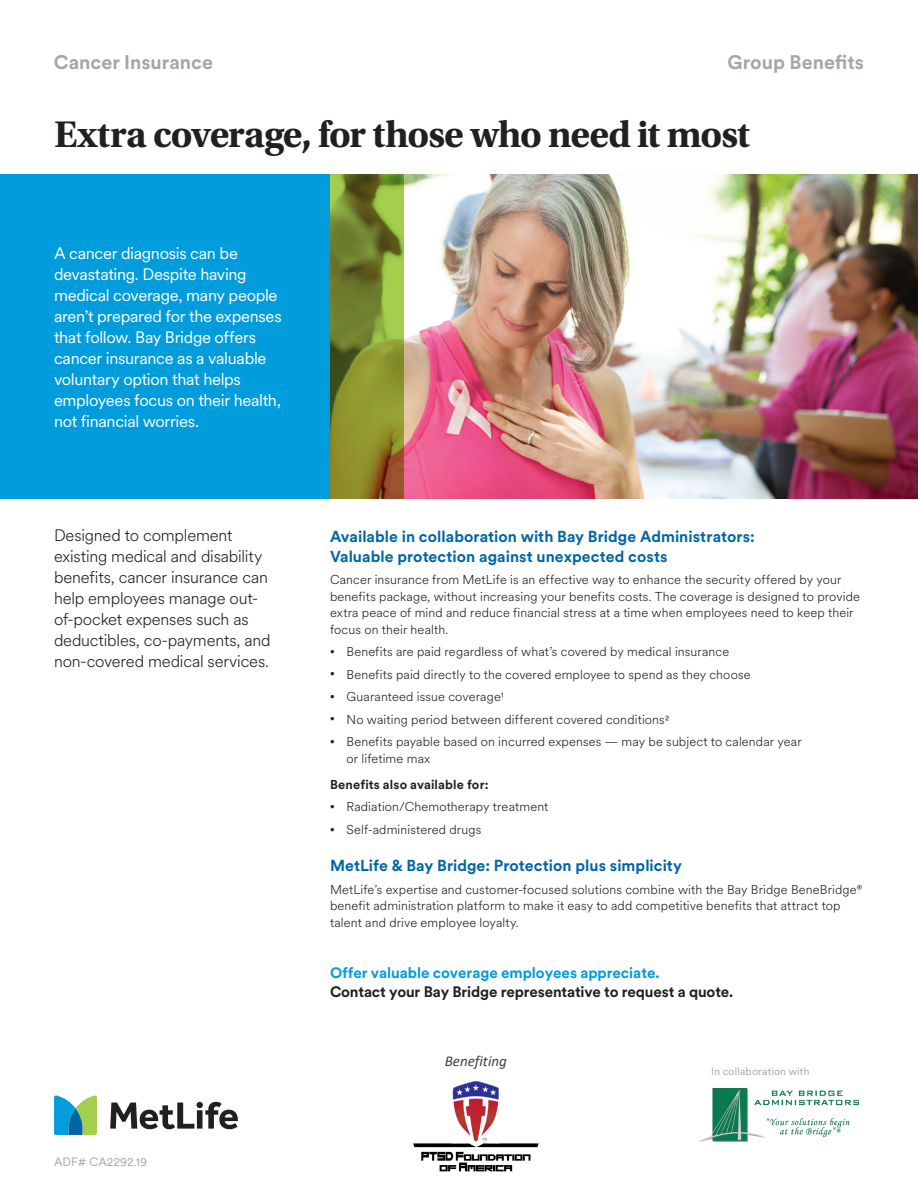
<style>
.page{position:relative;width:918px;height:1188px;background:#fff}
.page>*{position:absolute;margin:0;border:0;box-sizing:border-box;transform-origin:0 0}
.t1{font:700 39px "Utopia Std";letter-spacing:-.025em;color:#231f20}
.t2{font:700 19.5px "Met Life Circular";color:#a3a7a9}
.t3{font:16.5px/21px "Met Life Circular";letter-spacing:-.02em;color:#fff}
.t4{font:300 16.5px/21px "Met Life Circular";letter-spacing:-.01em;color:#231f20}
.t5{font:700 15.75px/19.5px "Met Life Circular";letter-spacing:.005em;color:#0066a5}
.t6{font:700 15px "Met Life Circular";letter-spacing:-.01em;color:#231f20}
.t7{font:700 15px "Met Life Circular";color:#009cdc}
.t8{font:italic 15px "Calibri";color:#404040}
.t9{font:300 12.75px/16.5px "Met Life Circular";letter-spacing:.01em;color:#231f20}
.t10{font:700 12.75px "Met Life Circular";letter-spacing:.01em;color:#231f20}
.t11{font:12px "Met Life Circular";color:#a3a7a9}
.t12{font:10.5px "Met Life Circular";letter-spacing:.015em;color:#a3a7a9}
</style>
<div class="page">
<img style="left:404px;top:175px;width:514px;height:324px">
<div style="left:0;top:175px;width:330px;height:324px;background:#009cdc"></div>
<svg style="left:330px;top:175px;width:74px;height:324px;background:#80892e"></svg>
<svg style="left:110px;top:1102px;width:128px;height:27px"></svg>
<svg style="left:54px;top:1095px;width:43px;height:40px;background:#5bb2a5"></svg>
<img style="left:699px;top:1089px;width:161px;height:53px">
<img style="left:413px;top:1080px;width:126px;height:92px">
<h2 class="t2" style="left:54px;top:48px;width:161px">Cancer Insurance</h2>
<h2 class="t2" style="left:728px;top:48px;width:138px">Group Benefits</h2>
<h1 class="t1" style="left:54px;top:112px;width:698px">Extra coverage, for those who need it most</h1>
<p class="t3" style="left:54px;top:242px;width:229px">A cancer diagnosis can be devastating. Despite having medical coverage, many people aren’t prepared for the expenses that follow. Bay Bridge offers cancer insurance as a valuable voluntary option that helps employees focus on their health, not financial worries.</p>
<p class="t4" style="left:54px;top:524px;width:218px">Designed to complement existing medical and disability benefits, cancer insurance can help employees manage out&shy;of-pocket expenses such as deductibles, co-payments, and non-covered medical services.</p>
<p class="t11" style="left:54px;top:1154px;width:95px">ADF# CA2292.19</p>
<p class="t5" style="left:330px;top:526px;width:426px">Available in collaboration with Bay Bridge Administrators:<br>Valuable protection against unexpected costs</p>
<p class="t9" style="left:330px;top:571px;width:532px">Cancer insurance from MetLife is an effective way to enhance the security offered by your benefits package, without increasing your benefits costs. The coverage is designed to provide extra peace of mind and reduce financial stress at a time when employees need to keep their focus on their health.</p>
<p class="t9" style="left:330px;top:643px;width:401px"><sup>•</sup> Benefits are paid regardless of what’s covered by medical insurance</p>
<p class="t9" style="left:330px;top:665px;width:422px"><sup>•</sup> Benefits paid directly to the covered employee to spend as they choose</p>
<p class="t9" style="left:330px;top:688px;width:175px"><sup>•</sup> Guaranteed issue coverage1</p>
<p class="t9" style="left:330px;top:710px;width:341px"><sup>•</sup> No waiting period between different covered conditions2</p>
<p class="t9" style="left:346px;top:733px;width:457px;text-indent:-16px"><sup>•</sup> Benefits payable based on incurred expenses — may be subject to calendar year or lifetime max</p>
<p class="t10" style="left:330px;top:776px;width:160px">Benefits also available for:</p>
<p class="t9" style="left:330px;top:798px;width:220px"><sup>•</sup> Radiation/Chemotherapy treatment</p>
<p class="t9" style="left:330px;top:821px;width:153px"><sup>•</sup> Self-administered drugs</p>
<p class="t5" style="left:330px;top:856px;width:354px">MetLife &amp; Bay Bridge: Protection plus simplicity</p>
<p class="t9" style="left:330px;top:881px;width:534px">MetLife’s expertise and customer-focused solutions combine with the Bay Bridge BeneBridge® benefit administration platform to make it easy to add competitive benefits that attract top talent and drive employee loyalty.</p>
<p class="t7" style="left:330px;top:962px;width:331px">Offer valuable coverage employees appreciate.</p>
<p class="t6" style="left:330px;top:982px;width:405px">Contact your Bay Bridge representative to request a quote.</p>
<p class="t8" style="left:445px;top:1050px;width:64px">Benefiting</p>
<p class="t12" style="left:711px;top:1065px;width:100px">In collaboration with</p>
</div>
